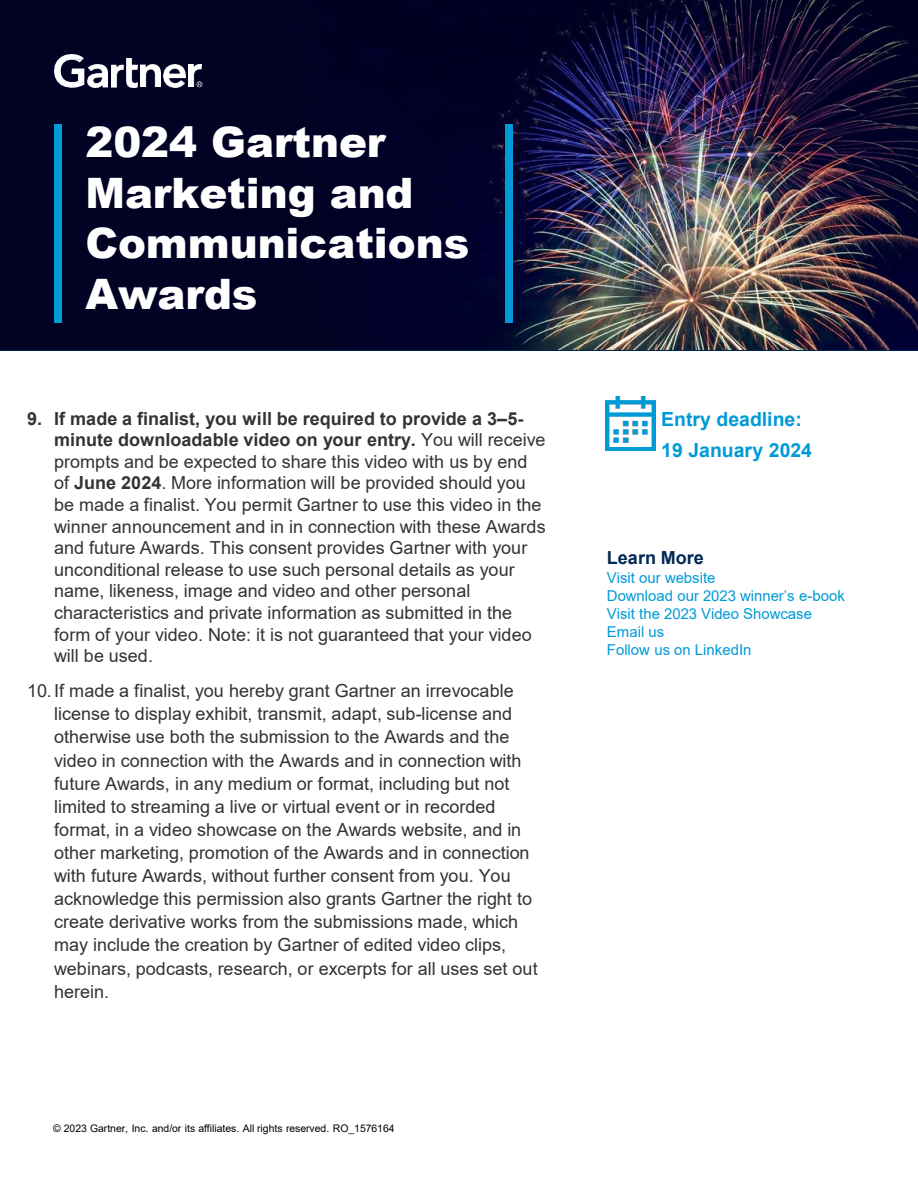
<style>
.page{position:relative;width:918px;height:1188px;background:#fff}
.page>*{position:absolute;margin:0;border:0;box-sizing:border-box;transform-origin:0 0}
.t1{font:900 42px/50.4px "Arial";color:#fff}
.t2{font:700 19.5px/31.5px "Arial";color:#009ad7}
.t3{font:18px/23.1px "Arial";letter-spacing:.005em;color:#333}
.t4{font:700 18px "Arial";color:#002855}
.t5{font:15px/18px "Arial";color:#009ad7}
.t6{font:10.5px "Arial";letter-spacing:-.005em;color:#000}
.s1{font-weight:700}
</style>
<div class="page">
<img style="left:0;top:0;width:918px;height:350px">
<img style="left:188px;top:65px;width:14px;height:22px">
<img style="left:141px;top:64px;width:20px;height:23px">
<img style="left:111px;top:59px;width:27px;height:28px">
<svg style="left:54px;top:54px;width:30px;height:34px"></svg>
<img style="left:163px;top:64px;width:23px;height:23px">
<img style="left:87px;top:64px;width:20px;height:23px">
<svg style="left:197px;top:81px;width:5px;height:6px"></svg>
<div style="left:54px;top:125px;width:8px;height:198px;background:#009ad7"></div>
<div style="left:505px;top:125px;width:8px;height:198px;background:#009ad7"></div>
<img style="left:606px;top:397px;width:49px;height:54px">
<h1 class="t1" style="left:85px;top:116px;width:385px">2024 Gartner<br>Marketing and<br>Communications<br>Awards</h1>
<p class="t3" style="left:54px;top:407px;width:493px;line-height:21.6px;text-indent:-27px"><span class="s1">9. If made a finalist, you will be required to provide a 3–5- minute downloadable video on your entry.</span> You will receive prompts and be expected to share this video with us by end of <span class="s1">June 2024</span>. More information will be provided should you be made a finalist. You permit Gartner to use this video in the winner announcement and in in connection with these Awards and future Awards. This consent provides Gartner with your unconditional release to use such personal details as your name, likeness, image and video and other personal characteristics and private information as submitted in the form of your video. Note: it is not guaranteed that your video will be used.</p>
<p class="t3" style="left:54px;top:679px;width:485px;text-indent:-27px">10.If made a finalist, you hereby grant Gartner an irrevocable license to display exhibit, transmit, adapt, sub-license and otherwise use both the submission to the Awards and the video in connection with the Awards and in connection with future Awards, in any medium or format, including but not limited to streaming a live or virtual event or in recorded format, in a video showcase on the Awards website, and in other marketing, promotion of the Awards and in connection with future Awards, without further consent from you. You acknowledge this permission also grants Gartner the right to create derivative works from the submissions made, which may include the creation by Gartner of edited video clips, webinars, podcasts, research, or excerpts for all uses set out herein.</p>
<p class="t6" style="left:53px;top:1121px;width:343px">© 2023 Gartner, Inc. and/or its affiliates. All rights reserved. RO_1576164</p>
<p class="t2" style="left:661px;top:403px;width:152px">Entry deadline:<br>19 January 2024</p>
<p class="t4" style="left:607px;top:545px;width:98px">Learn More</p>
<p class="t5" style="left:607px;top:568px;width:240px">Visit our website<br>Download our 2023 winner’s e-book<br>Visit the 2023 Video Showcase<br>Email us<br>Follow us on LinkedIn</p>
</div>
